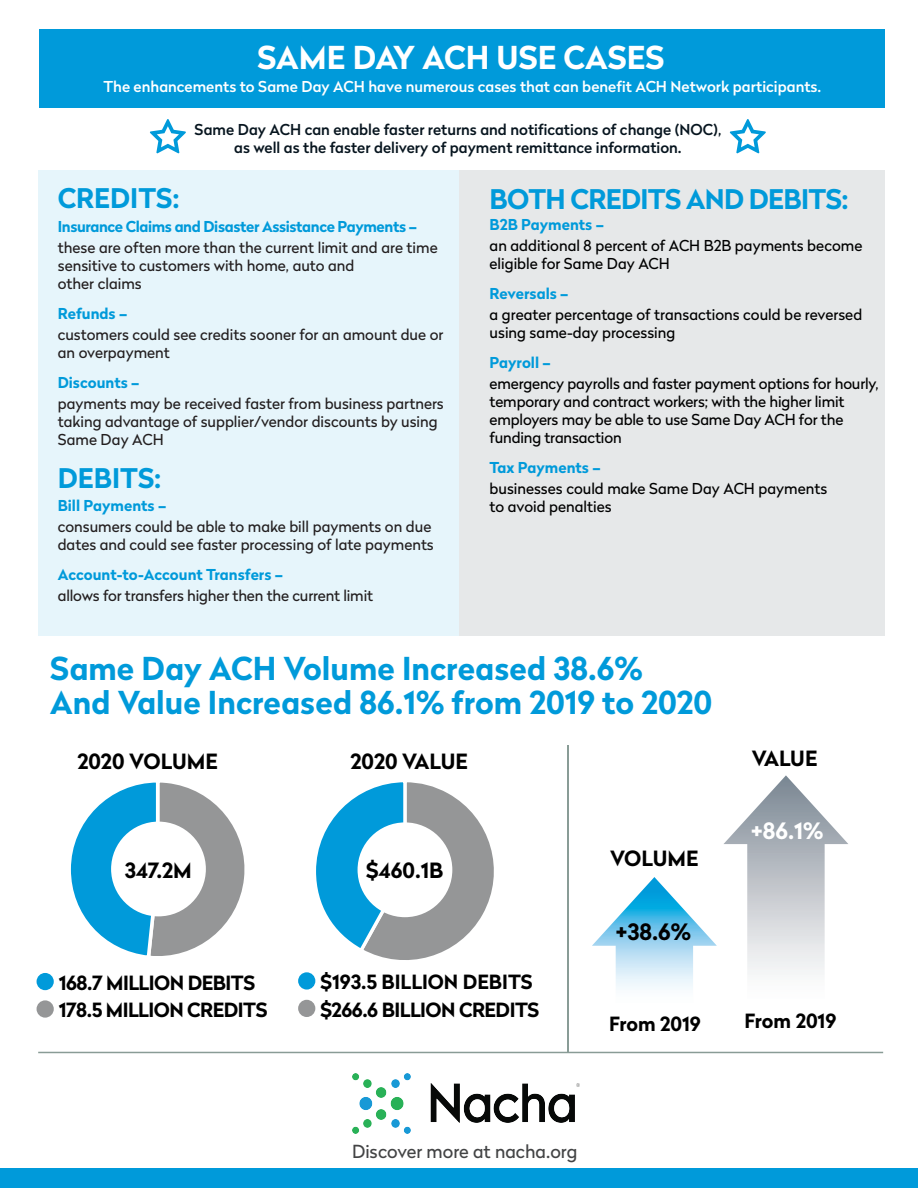
<style>
.page{position:relative;width:918px;height:1188px;background:#fff}
.page>*{position:absolute;margin:0;border:0;box-sizing:border-box;transform-origin:0 0}
.t1{font:700 31.5px/34.5px "Radikal";color:#009ada}
.t2{font:700 31.5px "Radikal";color:#fff}
.t3{font:700 27px "Radikal";letter-spacing:-.025em;color:#009ada}
.t4{font:700 27px "Radikal";color:#009ada}
.t5{font:700 22.5px "Radikal";color:#fff}
.t6{font:700 22.5px "Radikal";color:#000}
.t7{font:700 21px "Radikal";color:#000}
.t8{font:700 19.5px/27.5px "Radikal";letter-spacing:-.025em;color:#000}
.t9{font:700 19.5px "Radikal";color:#000}
.t10{font:18px "Radikal";color:#434445}
.t11{font:15px/18px "Radikal";color:#231f20}
.t12{font:15px/18px "Radikal";color:#000}
.t13{font:500 15px/18px "Radikal";color:#07151f;text-align:center}
.t14{font:700 15px "Radikal";color:#009ada}
.t15{font:500 15px "Radikal";color:#fff}
.t16{font:700 15px "Radikal";letter-spacing:-.025em;color:#009ada}
</style>
<div class="page">
<div style="left:39px;top:170px;width:420px;height:466px;background:#e6f5fb"></div>
<div style="left:459px;top:170px;width:425px;height:466px;background:#e6e8e9"></div>
<div style="left:39px;top:30px;width:846px;height:78px;background:#009ada"></div>
<div style="left:0;top:1169px;width:918px;height:19px;background:#009ada"></div>
<hr style="left:38px;top:1052px;width:845px;height:1px;background:#899c96">
<svg style="left:150px;top:119px;width:36px;height:35px"></svg>
<img style="left:352px;top:1074px;width:228px;height:59px">
<hr style="left:567px;top:745px;width:2px;height:308px;background:#899c96">
<svg style="left:70px;top:782px;width:175px;height:174px"></svg>
<svg style="left:311px;top:782px;width:183px;height:193px"></svg>
<div style="left:111px;top:822px;width:95px;height:94px;background:#fff;border-radius:50%"></div>
<div style="left:358px;top:822px;width:94px;height:95px;background:#fff;border-radius:50%"></div>
<div style="left:37px;top:973px;width:17px;height:17px;background:#009ada;border-radius:50%"></div>
<div style="left:37px;top:1000px;width:17px;height:18px;background:#959697;border-radius:50%"></div>
<div style="left:298px;top:972px;width:17px;height:18px;background:#009ada;border-radius:50%"></div>
<div style="left:298px;top:1000px;width:17px;height:17px;background:#959697;border-radius:50%"></div>
<svg style="left:724px;top:775px;width:124px;height:200px"></svg>
<svg style="left:592px;top:877px;width:125px;height:112px"></svg>
<svg style="left:730px;top:119px;width:36px;height:35px"></svg>
<h1 class="t2" style="left:257px;top:34px;width:409px">SAME DAY ACH USE CASES</h1>
<p class="t15" style="left:103px;top:76px;width:719px">The enhancements to Same Day ACH have numerous cases that can benefit ACH Network participants.</p>
<p class="t13" style="left:195px;top:120px;width:528px">Same Day ACH can enable faster returns and notifications of change (NOC), as well as the faster delivery of payment remittance information.</p>
<h2 class="t4" style="left:58px;top:179px;width:123px">CREDITS:</h2>
<p class="t16" style="left:58px;top:215px;width:361px">Insurance Claims and Disaster Assistance Payments –</p>
<p class="t11" style="left:58px;top:237px;width:381px">these are often more than the current limit and are time sensitive to customers with home, auto and<br>other claims</p>
<p class="t14" style="left:58px;top:302px;width:71px">Refunds –</p>
<p class="t11" style="left:58px;top:324px;width:387px">customers could see credits sooner for an amount due or an overpayment</p>
<p class="t14" style="left:58px;top:371px;width:83px">Discounts –</p>
<p class="t11" style="left:58px;top:393px;width:388px">payments may be received faster from business partners taking advantage of supplier/vendor discounts by using<br>Same Day ACH</p>
<h2 class="t3" style="left:58px;top:459px;width:105px">DEBITS:</h2>
<p class="t14" style="left:58px;top:495px;width:110px">Bill Payments –</p>
<p class="t11" style="left:58px;top:517px;width:378px">consumers could be able to make bill payments on due dates and could see faster processing of late payments</p>
<p class="t14" style="left:58px;top:564px;width:227px">Account-to-Account Transfers –</p>
<p class="t11" style="left:58px;top:586px;width:317px">allows for transfers higher then the current limit</p>
<h2 class="t3" style="left:490px;top:180px;width:360px">BOTH CREDITS AND DEBITS:</h2>
<p class="t14" style="left:490px;top:213px;width:116px">B2B Payments –</p>
<p class="t12" style="left:490px;top:235px;width:374px">an additional 8 percent of ACH B2B payments become eligible for Same Day ACH</p>
<p class="t14" style="left:490px;top:282px;width:80px">Reversals –</p>
<p class="t12" style="left:490px;top:304px;width:374px">a greater percentage of transactions could be reversed using same-day processing</p>
<p class="t14" style="left:490px;top:351px;width:63px">Payroll –</p>
<p class="t12" style="left:490px;top:373px;width:390px">emergency payrolls and faster payment options for hourly, temporary and contract workers; with the higher limit employers may be able to use Same Day ACH for the funding transaction</p>
<p class="t14" style="left:490px;top:456px;width:113px">Tax Payments –</p>
<p class="t12" style="left:490px;top:478px;width:339px">businesses could make Same Day ACH payments to avoid penalties</p>
<h1 class="t1" style="left:50px;top:649px;width:664px">Same Day ACH Volume Increased 38.6%<br>And Value Increased 86.1% from 2019 to 2020</h1>
<h3 class="t7" style="left:77px;top:746px;width:142px">2020 VOLUME</h3>
<h3 class="t7" style="left:350px;top:746px;width:119px">2020 VALUE</h3>
<h3 class="t7" style="left:125px;top:855px;width:69px">347.2M</h3>
<h3 class="t7" style="left:366px;top:855px;width:79px">$460.1B</h3>
<h3 class="t7" style="left:610px;top:843px;width:90px">VOLUME</h3>
<h3 class="t6" style="left:616px;top:916px;width:77px">+38.6%</h3>
<h3 class="t7" style="left:752px;top:744px;width:67px">VALUE</h3>
<h3 class="t5" style="left:751px;top:814px;width:74px">+86.1%</h3>
<h3 class="t8" style="left:59px;top:968px;width:210px">168.7 MILLION DEBITS<br>178.5 MILLION CREDITS</h3>
<h3 class="t8" style="left:320px;top:967px;width:220px">$193.5 BILLION DEBITS $266.6 BILLION CREDITS</h3>
<h3 class="t9" style="left:609px;top:1009px;width:93px">From 2019</h3>
<h3 class="t9" style="left:745px;top:1007px;width:93px">From 2019</h3>
<p class="t10" style="left:352px;top:1138px;width:227px">Discover more at nacha.org</p>
</div>
